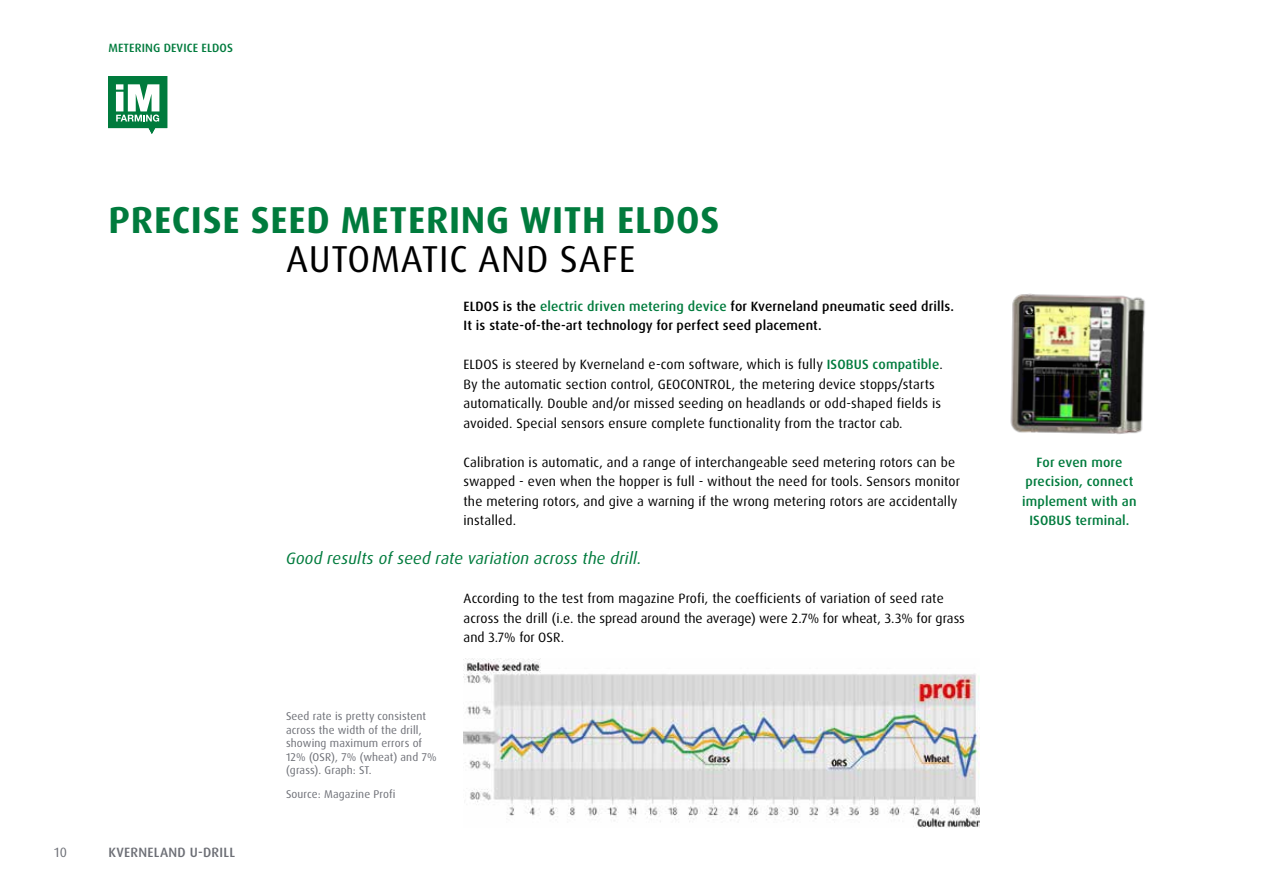
<style>
.page{position:relative;width:1263px;height:893px;background:#fff}
.page>*{position:absolute;margin:0;border:0;box-sizing:border-box;transform-origin:0 0}
.t1{font:700 37.5px "Dax Pro";letter-spacing:.02em;color:#007b3d}
.t2{font:37.5px "Dax Pro";letter-spacing:.02em;color:#000}
.t3{font:italic 16.5px "Dax Pro";letter-spacing:.01em;color:#007b3d}
.t4{font:13.5px/19.5px "Dax Pro";letter-spacing:.01em;color:#000}
.t5{font:500 13.5px/19.5px "Dax Pro";letter-spacing:.01em;color:#000}
.t6{font:500 13.5px/19.5px "Dax Pro";letter-spacing:.01em;color:#007b3d;text-align:center}
.t7{font:500 13.5px "Dax Pro";letter-spacing:.02em;color:#6d6f76}
.t8{font:13.5px "Dax Pro";color:#6d6f76}
.t9{font:500 12px "Dax Pro";letter-spacing:.01em;color:#007b3d}
.t10{font:11.25px/13.5px "Dax Pro";letter-spacing:.01em;color:#6d6f76}
.s1{color:#007b3d}
.s2{font-weight:500;color:#007b3d}
</style>
<div class="page">
<img style="left:1010px;top:293px;width:135px;height:141px">
<img style="left:464px;top:658px;width:516px;height:169px">
<svg style="left:108px;top:77px;width:59px;height:57px"></svg>
<p class="t9" style="left:108px;top:40px;width:126px">METERING DEVICE ELDOS</p>
<h1 class="t1" style="left:109px;top:195px;width:612px">PRECISE SEED METERING WITH ELDOS</h1>
<h1 class="t2" style="left:286px;top:234px;width:351px">AUTOMATIC AND SAFE</h1>
<p class="t5" style="left:463px;top:296px;width:492px">ELDOS is the <span class="s1">electric driven metering device</span> for Kverneland pneumatic seed drills.<br>It is state-of-the-art technology for perfect seed placement.</p>
<p class="t4" style="left:463px;top:355px;width:481px">ELDOS is steered by Kverneland e-com software, which is fully <span class="s2">ISOBUS compatible</span>.<br>By the automatic section control, GEOCONTROL, the metering device stopps/starts automatically. Double and/or missed seeding on headlands or odd-shaped fields is avoided. Special sensors ensure complete functionality from the tractor cab.</p>
<p class="t4" style="left:463px;top:452px;width:498px">Calibration is automatic, and a range of interchangeable seed metering rotors can be swapped - even when the hopper is full - without the need for tools. Sensors monitor the metering rotors, and give a warning if the wrong metering rotors are accidentally installed.</p>
<p class="t3" style="left:286px;top:548px;width:357px">Good results of seed rate variation across the drill.</p>
<p class="t8" style="left:54px;top:843px;width:14px">10</p>
<p class="t7" style="left:108px;top:843px;width:128px">KVERNELAND U-DRILL</p>
<p class="t10" style="left:286px;top:709px;width:152px">Seed rate is pretty consistent across the width of the drill, showing maximum errors of<br>12% (OSR), 7% (wheat) and 7% (grass). Graph: ST.</p>
<p class="t10" style="left:286px;top:787px;width:111px">Source: Magazine Profi</p>
<p class="t4" style="left:464px;top:589px;width:503px">According to the test from magazine Profi, the coefficients of variation of seed rate across the drill (i.e. the spread around the average) were 2.7% for wheat, 3.3% for grass and 3.7% for OSR.</p>
<p class="t6" style="left:1022px;top:452px;width:116px">For even more precision, connect implement with an<br>ISOBUS terminal.</p>
</div>
